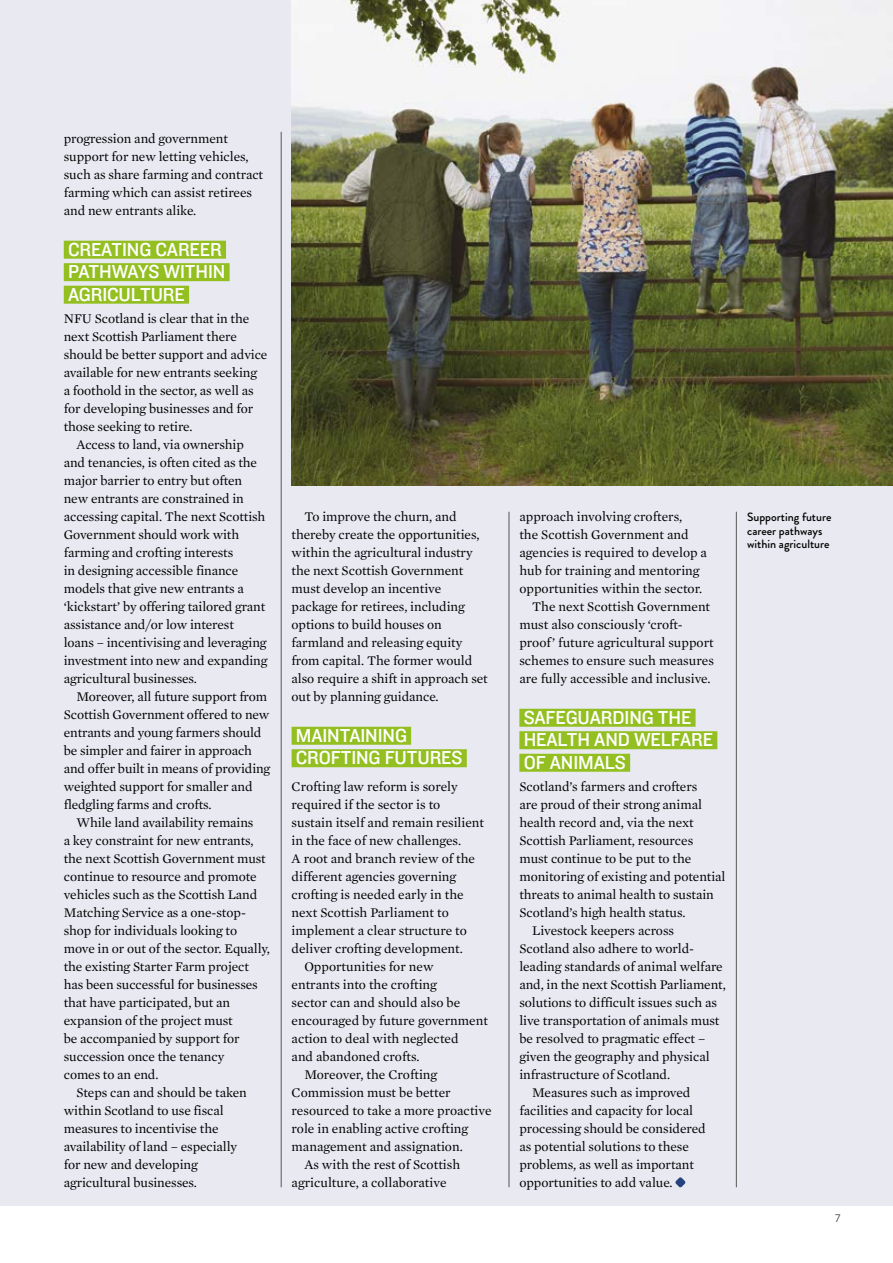
<style>
.page{position:relative;width:893px;height:1263px;background:#fff}
.page>*{position:absolute;margin:0;border:0;box-sizing:border-box;transform-origin:0 0}
.Header__Sub_11pt{font:19.5px/22.5px "Knockout HTF31 Junior Middlewt";letter-spacing:-.005em;color:#fff}
.Body__Serif_Indent{font:13.5px/18px "Mercury Text G1 Roman";letter-spacing:-.005em;color:#000}
.Caption__No_Rule{font:500 12px/13.5px "Brandon Grotesque";color:#000}
.t1{font:11.25px "Brandon Grotesque";color:#4a4a49}
</style>
<div class="page">
<div style="left:0;top:0;width:893px;height:1205px;background:#e9e9f2"></div>
<hr style="left:281px;top:132px;width:1px;height:1055px;background:#575756">
<hr style="left:509px;top:512px;width:1px;height:675px;background:#575756">
<hr style="left:736px;top:512px;width:1px;height:675px;background:#575756">
<div style="left:64px;top:241px;width:162px;height:18px;background:#93bf21"></div>
<div style="left:64px;top:263px;width:166px;height:18px;background:#93bf21"></div>
<div style="left:64px;top:286px;width:125px;height:18px;background:#93bf21"></div>
<div style="left:292px;top:727px;width:119px;height:18px;background:#93bf21"></div>
<div style="left:292px;top:749px;width:175px;height:18px;background:#93bf21"></div>
<div style="left:519px;top:709px;width:176px;height:18px;background:#93bf21"></div>
<div style="left:519px;top:731px;width:198px;height:18px;background:#93bf21"></div>
<div style="left:519px;top:754px;width:111px;height:18px;background:#93bf21"></div>
<svg style="left:675px;top:1177px;width:10px;height:10px"></svg>
<img style="left:292px;top:0;width:601px;height:485px">
<p class="Body__Serif_Indent" style="left:64px;top:130px;width:201px">progression and government support for new letting vehicles, such as share farming and contract farming which can assist retirees and new entrants alike.</p>
<p class="Header__Sub_11pt" style="left:68px;top:238px;width:159px">CREATING CAREER<br>PATHWAYS WITHIN<br>AGRICULTURE</p>
<p class="Body__Serif_Indent" style="left:64px;top:310px;width:205px">NFU Scotland is clear that in the next Scottish Parliament there should be better support and advice available for new entrants seeking<br>a foothold in the sector, as well as for developing businesses and for those seeking to retire.</p>
<p class="Body__Serif_Indent" style="left:64px;top:436px;width:205px;text-indent:13px">Access to land, via ownership and tenancies, is often cited as the major barrier to entry but often new entrants are constrained in accessing capital. The next Scottish<br>Government should work with farming and crofting interests<br>in designing accessible finance models that give new entrants a ‘kickstart’ by offering tailored grant assistance and/or low interest<br>loans – incentivising and leveraging investment into new and expanding agricultural businesses.</p>
<p class="Body__Serif_Indent" style="left:64px;top:688px;width:208px;text-indent:13px">Moreover, all future support from Scottish Government offered to new entrants and young farmers should be simpler and fairer in approach and offer built in means of providing weighted support for smaller and fledgling farms and crofts.</p>
<p class="Body__Serif_Indent" style="left:64px;top:814px;width:208px;text-indent:13px">While land availability remains<br>a key constraint for new entrants, the next Scottish Government must continue to resource and promote vehicles such as the Scottish Land<br>Matching Service as a one-stop&shy;shop for individuals looking to move in or out of the sector. Equally, the existing Starter Farm project has been successful for businesses that have participated, but an expansion of the project must<br>be accompanied by support for succession once the tenancy<br>comes to an end.</p>
<p class="Body__Serif_Indent" style="left:64px;top:1084px;width:185px;text-indent:13px">Steps can and should be taken within Scotland to use fiscal measures to incentivise the availability of land – especially for new and developing agricultural businesses.</p>
<p class="Body__Serif_Indent" style="left:292px;top:508px;width:198px;text-indent:13px">To improve the churn, and thereby create the opportunities, within the agricultural industry the next Scottish Government must develop an incentive package for retirees, including options to build houses on farmland and releasing equity from capital. The former would also require a shift in approach set out by planning guidance.</p>
<p class="Header__Sub_11pt" style="left:296px;top:724px;width:168px">MAINTAINING<br>CROFTING FUTURES</p>
<p class="Body__Serif_Indent" style="left:292px;top:778px;width:194px">Crofting law reform is sorely required if the sector is to sustain itself and remain resilient in the face of new challenges.<br>A root and branch review of the different agencies governing crofting is needed early in the next Scottish Parliament to implement a clear structure to deliver crofting development.</p>
<p class="Body__Serif_Indent" style="left:292px;top:958px;width:198px;text-indent:13px">Opportunities for new<br>entrants into the crofting<br>sector can and should also be encouraged by future government action to deal with neglected<br>and abandoned crofts.</p>
<p class="Body__Serif_Indent" style="left:292px;top:1066px;width:201px;text-indent:13px">Moreover, the Crofting<br>Commission must be better resourced to take a more proactive role in enabling active crofting management and assignation.</p>
<p class="Body__Serif_Indent" style="left:292px;top:1156px;width:170px;text-indent:13px">As with the rest of Scottish agriculture, a collaborative</p>
<p class="Body__Serif_Indent" style="left:519px;top:508px;width:189px">approach involving crofters,<br>the Scottish Government and agencies is required to develop a hub for training and mentoring opportunities within the sector.</p>
<p class="Body__Serif_Indent" style="left:519px;top:598px;width:196px;text-indent:13px">The next Scottish Government must also consciously ‘croft&shy;proof’ future agricultural support schemes to ensure such measures are fully accessible and inclusive.</p>
<p class="Header__Sub_11pt" style="left:524px;top:706px;width:191px">SAFEGUARDING THE<br>HEALTH AND WELFARE<br>OF ANIMALS</p>
<p class="Body__Serif_Indent" style="left:519px;top:778px;width:208px">Scotland’s farmers and crofters<br>are proud of their strong animal health record and, via the next<br>Scottish Parliament, resources<br>must continue to be put to the monitoring of existing and potential threats to animal health to sustain<br>Scotland’s high health status.</p>
<p class="Body__Serif_Indent" style="left:519px;top:922px;width:208px;text-indent:13px">Livestock keepers across Scotland also adhere to world&shy;leading standards of animal welfare and, in the next Scottish Parliament, solutions to difficult issues such as live transportation of animals must be resolved to pragmatic effect – given the geography and physical infrastructure of Scotland.</p>
<p class="Body__Serif_Indent" style="left:519px;top:1084px;width:188px;text-indent:13px">Measures such as improved facilities and capacity for local processing should be considered as potential solutions to these problems, as well as important opportunities to add value.</p>
<p class="Caption__No_Rule" style="left:747px;top:510px;width:86px">Supporting future career pathways within agriculture</p>
<p class="t1" style="left:835px;top:1211px;width:7px">7</p>
</div>
